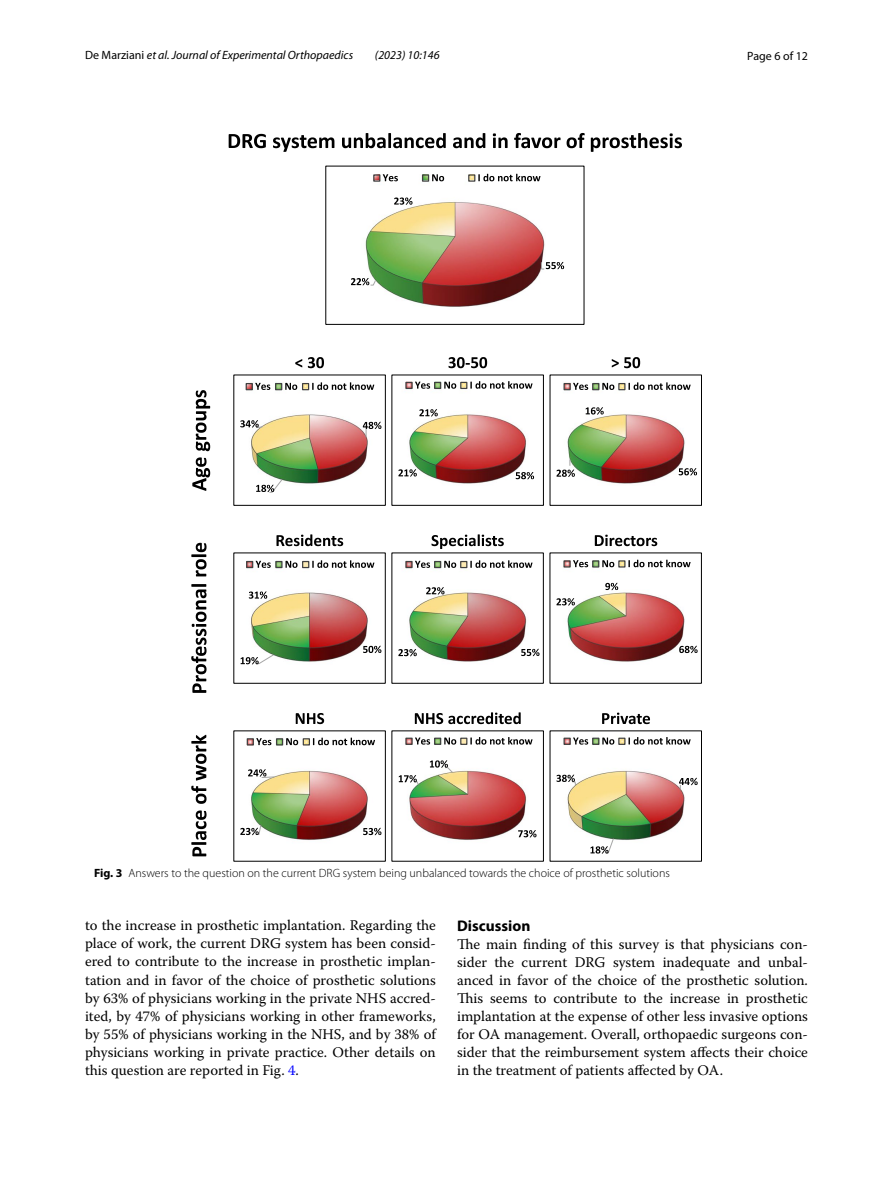
<style>
.page{position:relative;width:893px;height:1187px;background:#fff}
.page>*{position:absolute;margin:0;border:0;box-sizing:border-box;transform-origin:0 0}
.t1{font:700 15.45px "Myriad Pro";color:#000}
.t2{font:14.7px/18px "Warnock Pro";color:#000;text-align:justify}
.t3{font:300 12px "Myriad Pro";color:#000}
.t4{font:italic 12px "Myriad Pro";color:#000}
.t5{font:12px "Myriad Pro";color:#000}
.s1{font-style:normal}
.s2{font-weight:700}
.s3{color:#00f}
</style>
<div class="page">
<img style="left:246px;top:175px;width:440px;height:672px">
<svg style="left:192px;top:390px;width:18px;height:101px"></svg>
<svg style="left:229px;top:133px;width:453px;height:19px"></svg>
<svg style="left:328px;top:173px;width:254px;height:149px"></svg>
<svg style="left:240px;top:377px;width:144px;height:126px"></svg>
<svg style="left:295px;top:357px;width:29px;height:11px"></svg>
<svg style="left:394px;top:377px;width:148px;height:126px"></svg>
<svg style="left:448px;top:357px;width:39px;height:11px"></svg>
<svg style="left:552px;top:377px;width:145px;height:126px"></svg>
<svg style="left:612px;top:357px;width:28px;height:11px"></svg>
<svg style="left:191px;top:584px;width:16px;height:108px"></svg>
<svg style="left:191px;top:542px;width:16px;height:34px"></svg>
<svg style="left:191px;top:734px;width:16px;height:122px"></svg>
<svg style="left:240px;top:732px;width:144px;height:115px"></svg>
<svg style="left:296px;top:713px;width:28px;height:11px"></svg>
<svg style="left:394px;top:732px;width:148px;height:115px"></svg>
<svg style="left:415px;top:712px;width:106px;height:12px"></svg>
<svg style="left:552px;top:732px;width:146px;height:122px"></svg>
<svg style="left:602px;top:712px;width:48px;height:12px"></svg>
<svg style="left:240px;top:554px;width:143px;height:127px"></svg>
<svg style="left:276px;top:534px;width:67px;height:12px"></svg>
<svg style="left:392px;top:534px;width:151px;height:149px"></svg>
<svg style="left:552px;top:554px;width:146px;height:127px"></svg>
<svg style="left:595px;top:534px;width:62px;height:12px"></svg>
<p class="t4" style="left:85px;top:48px;width:270px"><span class="s1">De Marziani</span> et al. Journal of Experimental Orthopaedics</p>
<p class="t4" style="left:375px;top:48px;width:66px">(2023) 10:146</p>
<p class="t5" style="left:747px;top:48px;width:62px">Page 6 of 12</p>
<p class="t3" style="left:94px;top:866px;width:577px"><span class="s2">Fig. 3</span> Answers to the question on the current DRG system being unbalanced towards the choice of prosthetic solutions</p>
<p class="t2" style="left:85px;top:916px;width:352px">to the increase in prosthetic implantation. Regarding the place of work, the current DRG system has been consid&shy;ered to contribute to the increase in prosthetic implan&shy;tation and in favor of the choice of prosthetic solutions by 63% of physicians working in the private NHS accred&shy;ited, by 47% of physicians working in other frameworks, by 55% of physicians working in the NHS, and by 38% of physicians working in private practice. Other details on this question are reported in Fig. <span class="s3">4</span>.</p>
<p class="t1" style="left:457px;top:915px;width:75px">Discussion</p>
<p class="t2" style="left:457px;top:935px;width:352px">The main finding of this survey is that physicians con&shy;sider the current DRG system inadequate and unbal&shy;anced in favor of the choice of the prosthetic solution.<br>This seems to contribute to the increase in prosthetic implantation at the expense of other less invasive options for OA management. Overall, orthopaedic surgeons con&shy;sider that the reimbursement system affects their choice in the treatment of patients affected by OA.</p>
</div>
